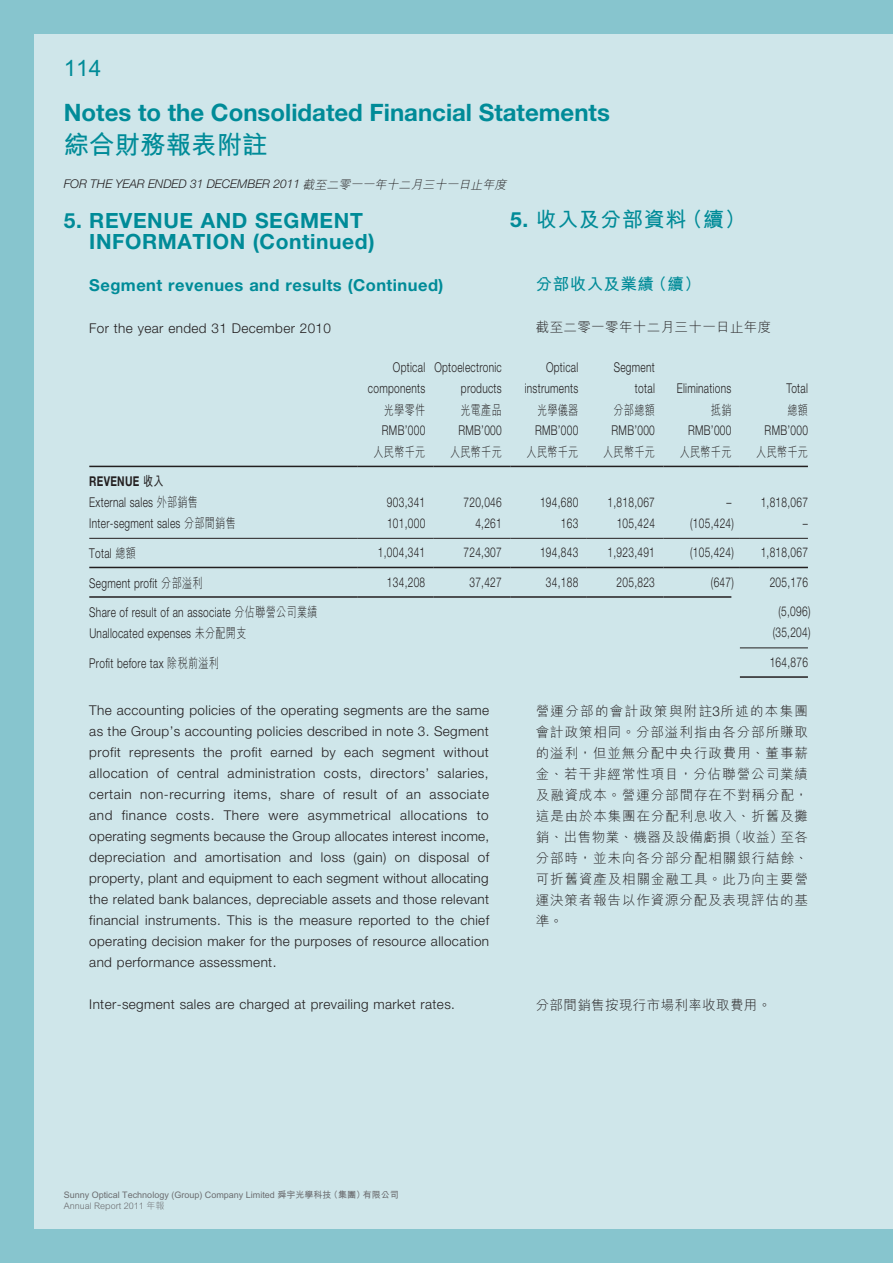
<style>
.page{position:relative;width:893px;height:1263px;background:#87c5ce}
.page>*{position:absolute;margin:0;border:0;box-sizing:border-box;transform-origin:0 0}
.t1{font:700 25.5px "M Hei HK";color:#008b98}
.t2{font:700 24px "Helvetica Neue LT Std";color:#008b98}
.t3{font:700 22.5px "M Hei HK";color:#008b98}
.t4{font:700 21px/21px "Helvetica Neue LT Std";letter-spacing:.03em;color:#008b98}
.t5{font:700 21px "M Hei HK";letter-spacing:.03em;color:#008b98}
.t6{font:700 16.5px "Helvetica Neue LT Std";letter-spacing:.03em;color:#008b98}
.t7{font:700 16.5px "M Hei HK";letter-spacing:.03em;color:#008b98}
.t8{font:300 13.5px/21px "Helvetica Neue LT Std";letter-spacing:.03em;color:#231f20;text-align:justify}
.t9{font:300 13.5px/21px "Helvetica Neue LT Std";letter-spacing:.03em;color:#231f20;scale:.75 1}
.t10{font:300 13.5px/21px "M Hei HK";letter-spacing:.03em;color:#231f20;text-align:justify}
.t11{font:300 13.5px "M Hei HK";letter-spacing:.03em;color:#231f20;scale:.75 1}
.t12{font:italic 300 12px "Helvetica Neue LT Std";color:#231f20}
.t13{font:700 9px "M Hei HK";color:#6c6d70}
.t14{font:300 9px "M Hei HK";color:#6c6d70}
.s1{font-family:"M Hei HK"}
.s2{font-family:"Helvetica Neue LT Std"}
.s3{font-weight:700}
.s4{font-family:"M Hei HK";font-weight:700}
</style>
<div class="page">
<div style="left:34px;top:34px;width:859px;height:1195px;background:#cfe6ea"></div>
<hr style="left:89px;top:466px;width:268px;height:1px;background:#231f20">
<hr style="left:357px;top:466px;width:77px;height:1px;background:#231f20">
<hr style="left:434px;top:466px;width:76px;height:1px;background:#231f20">
<hr style="left:510px;top:466px;width:77px;height:1px;background:#231f20">
<hr style="left:587px;top:466px;width:76px;height:1px;background:#231f20">
<hr style="left:663px;top:466px;width:77px;height:1px;background:#231f20">
<hr style="left:740px;top:466px;width:68px;height:1px;background:#231f20">
<hr style="left:89px;top:538px;width:268px;height:1px;background:#231f20">
<hr style="left:357px;top:538px;width:77px;height:1px;background:#231f20">
<hr style="left:434px;top:538px;width:76px;height:1px;background:#231f20">
<hr style="left:510px;top:538px;width:77px;height:1px;background:#231f20">
<hr style="left:587px;top:538px;width:76px;height:1px;background:#231f20">
<hr style="left:663px;top:538px;width:77px;height:1px;background:#231f20">
<hr style="left:740px;top:538px;width:68px;height:1px;background:#231f20">
<hr style="left:89px;top:567px;width:268px;height:1px;background:#231f20">
<hr style="left:357px;top:567px;width:77px;height:1px;background:#231f20">
<hr style="left:434px;top:567px;width:76px;height:1px;background:#231f20">
<hr style="left:510px;top:567px;width:77px;height:1px;background:#231f20">
<hr style="left:587px;top:567px;width:76px;height:1px;background:#231f20">
<hr style="left:663px;top:567px;width:77px;height:1px;background:#231f20">
<hr style="left:740px;top:567px;width:68px;height:1px;background:#231f20">
<hr style="left:89px;top:596px;width:268px;height:2px;background:#231f20">
<hr style="left:357px;top:596px;width:77px;height:2px;background:#231f20">
<hr style="left:434px;top:596px;width:76px;height:2px;background:#231f20">
<hr style="left:510px;top:596px;width:77px;height:2px;background:#231f20">
<hr style="left:587px;top:596px;width:76px;height:2px;background:#231f20">
<hr style="left:663px;top:596px;width:68px;height:2px;background:#231f20">
<hr style="left:740px;top:647px;width:68px;height:1px;background:#231f20">
<hr style="left:740px;top:676px;width:68px;height:2px;background:#231f20">
<h3 class="t3" style="left:64px;top:51px;width:39px">114</h3>
<h2 class="t2" style="left:64px;top:98px;width:548px">Notes to the Consolidated Financial Statements</h2>
<h1 class="t1" style="left:64px;top:126px;width:205px">綜合財務報表附註</h1>
<p class="t12" style="left:64px;top:177px;width:448px">FOR THE YEAR ENDED 31 DECEMBER 2011 <span class="s1">截至二零一一年十二月三十一日止年度</span></p>
<h3 class="t5" style="left:510px;top:204px;width:237px"><span class="s2">5.</span> 收入及分部資料（續）</h3>
<h3 class="t4" style="left:89px;top:209px;width:287px;text-indent:-26px">5. REVENUE AND SEGMENT<br>INFORMATION (Continued)</h3>
<p class="t6" style="left:89px;top:275px;width:356px">Segment revenues and results (Continued)</p>
<p class="t8" style="left:89px;top:317px;width:243px">For the year ended 31 December 2010</p>
<p class="t9" style="left:393px;top:357px;width:147px">Optical Optoelectronic</p>
<p class="t9" style="left:546px;top:357px;width:45px">Optical</p>
<p class="t9" style="left:614px;top:357px;width:56px">Segment</p>
<p class="t9" style="left:368px;top:378px;width:78px">components</p>
<p class="t9" style="left:461px;top:378px;width:56px">products</p>
<p class="t9" style="left:525px;top:378px;width:73px">instruments</p>
<p class="t9" style="left:635px;top:378px;width:28px">total</p>
<p class="t9" style="left:677px;top:378px;width:74px">Eliminations</p>
<p class="t9" style="left:786px;top:378px;width:30px">Total</p>
<p class="t11" style="left:384px;top:400px;width:57px">光學零件</p>
<p class="t11" style="left:460px;top:400px;width:57px">光電產品</p>
<p class="t11" style="left:537px;top:400px;width:57px">光學儀器</p>
<p class="t11" style="left:614px;top:400px;width:57px">分部總額</p>
<p class="t11" style="left:711px;top:400px;width:29px">抵銷</p>
<p class="t11" style="left:787px;top:400px;width:29px">總額</p>
<p class="t9" style="left:382px;top:420px;width:59px">RMB’000</p>
<p class="t9" style="left:458px;top:420px;width:59px">RMB’000</p>
<p class="t9" style="left:535px;top:420px;width:59px">RMB’000</p>
<p class="t9" style="left:612px;top:420px;width:59px">RMB’000</p>
<p class="t9" style="left:688px;top:420px;width:59px">RMB’000</p>
<p class="t9" style="left:765px;top:420px;width:59px">RMB’000</p>
<p class="t11" style="left:373px;top:442px;width:71px">人民幣千元</p>
<p class="t11" style="left:450px;top:442px;width:71px">人民幣千元</p>
<p class="t11" style="left:527px;top:442px;width:71px">人民幣千元</p>
<p class="t11" style="left:603px;top:442px;width:71px">人民幣千元</p>
<p class="t11" style="left:680px;top:442px;width:71px">人民幣千元</p>
<p class="t11" style="left:756px;top:442px;width:71px">人民幣千元</p>
<p class="t9" style="left:89px;top:471px;width:147px"><span class="s3">REVENUE</span> <span class="s4">收入<br></span>External sales <span class="s1">外部銷售</span></p>
<p class="t7" style="left:536px;top:272px;width:167px">分部收入及業績（續）</p>
<p class="t10" style="left:536px;top:316px;width:237px">截至二零一零年十二月三十一日止年度</p>
<p class="t9" style="left:387px;top:491px;width:53px">903,341</p>
<p class="t9" style="left:463px;top:491px;width:53px">720,046</p>
<p class="t9" style="left:540px;top:491px;width:53px">194,680</p>
<p class="t9" style="left:608px;top:491px;width:65px">1,818,067</p>
<p class="t9" style="left:726px;top:491px;width:110px">– 1,818,067</p>
<p class="t9" style="left:89px;top:513px;width:197px">Inter-segment sales <span class="s1">分部間銷售</span></p>
<p class="t9" style="left:387px;top:512px;width:53px">101,000</p>
<p class="t9" style="left:475px;top:512px;width:37px">4,261</p>
<p class="t9" style="left:561px;top:512px;width:25px">163</p>
<p class="t9" style="left:617px;top:512px;width:53px">105,424</p>
<p class="t9" style="left:690px;top:512px;width:60px">(105,424)</p>
<p class="t9" style="left:803px;top:512px;width:8px">–</p>
<p class="t9" style="left:89px;top:542px;width:64px">Total <span class="s1">總額</span></p>
<p class="t9" style="left:378px;top:542px;width:65px">1,004,341</p>
<p class="t9" style="left:463px;top:542px;width:53px">724,307</p>
<p class="t9" style="left:540px;top:542px;width:53px">194,843</p>
<p class="t9" style="left:608px;top:542px;width:65px">1,923,491</p>
<p class="t9" style="left:690px;top:542px;width:60px">(105,424)</p>
<p class="t9" style="left:761px;top:542px;width:65px">1,818,067</p>
<p class="t9" style="left:89px;top:572px;width:153px">Segment profit <span class="s1">分部溢利</span></p>
<p class="t9" style="left:387px;top:571px;width:53px">134,208</p>
<p class="t9" style="left:469px;top:571px;width:45px">37,427</p>
<p class="t9" style="left:546px;top:571px;width:45px">34,188</p>
<p class="t9" style="left:617px;top:571px;width:53px">205,823</p>
<p class="t9" style="left:711px;top:571px;width:32px">(647)</p>
<p class="t9" style="left:770px;top:571px;width:53px">205,176</p>
<p class="t9" style="left:89px;top:601px;width:306px">Share of result of an associate <span class="s1">分佔聯營公司業績</span></p>
<p class="t9" style="left:779px;top:601px;width:44px">(5,096)</p>
<p class="t9" style="left:89px;top:622px;width:211px">Unallocated expenses <span class="s1">未分配開支</span></p>
<p class="t9" style="left:773px;top:622px;width:52px">(35,204)</p>
<p class="t9" style="left:89px;top:652px;width:174px">Profit before tax <span class="s1">除稅前溢利</span></p>
<p class="t9" style="left:770px;top:651px;width:53px">164,876</p>
<p class="t8" style="left:89px;top:700px;width:401px">The accounting policies of the operating segments are the same as the Group’s accounting policies described in note 3. Segment profit represents the profit earned by each segment without allocation of central administration costs, directors’ salaries, certain non-recurring items, share of result of an associate and finance costs. There were asymmetrical allocations to operating segments because the Group allocates interest income, depreciation and amortisation and loss (gain) on disposal of property, plant and equipment to each segment without allocating the related bank balances, depreciable assets and those relevant financial instruments. This is the measure reported to the chief operating decision maker for the purposes of resource allocation and performance assessment.</p>
<p class="t8" style="left:89px;top:994px;width:367px">Inter-segment sales are charged at prevailing market rates.</p>
<p class="t10" style="left:536px;top:700px;width:274px">營運分部的會計政策與附註<span class="s2">3</span>所述的本集團會計政策相同。分部溢利指由各分部所賺取的溢利，但並無分配中央行政費用、董事薪金、若干非經常性項目，分佔聯營公司業績及融資成本。營運分部間存在不對稱分配，這是由於本集團在分配利息收入、折舊及攤銷、出售物業、機器及設備虧損（收益）至各分部時，並未向各分部分配相關銀行結餘、可折舊資產及相關金融工具。此乃向主要營運決策者報告以作資源分配及表現評估的基準。</p>
<p class="t10" style="left:536px;top:994px;width:237px">分部間銷售按現行市場利率收取費用。</p>
<p class="t13" style="left:64px;top:1188px;width:337px">Sunny Optical Technology (Group) Company Limited 舜宇光學科技（集團）有限公司</p>
<p class="t14" style="left:64px;top:1199px;width:102px">Annual Report 2011 年報</p>
</div>
